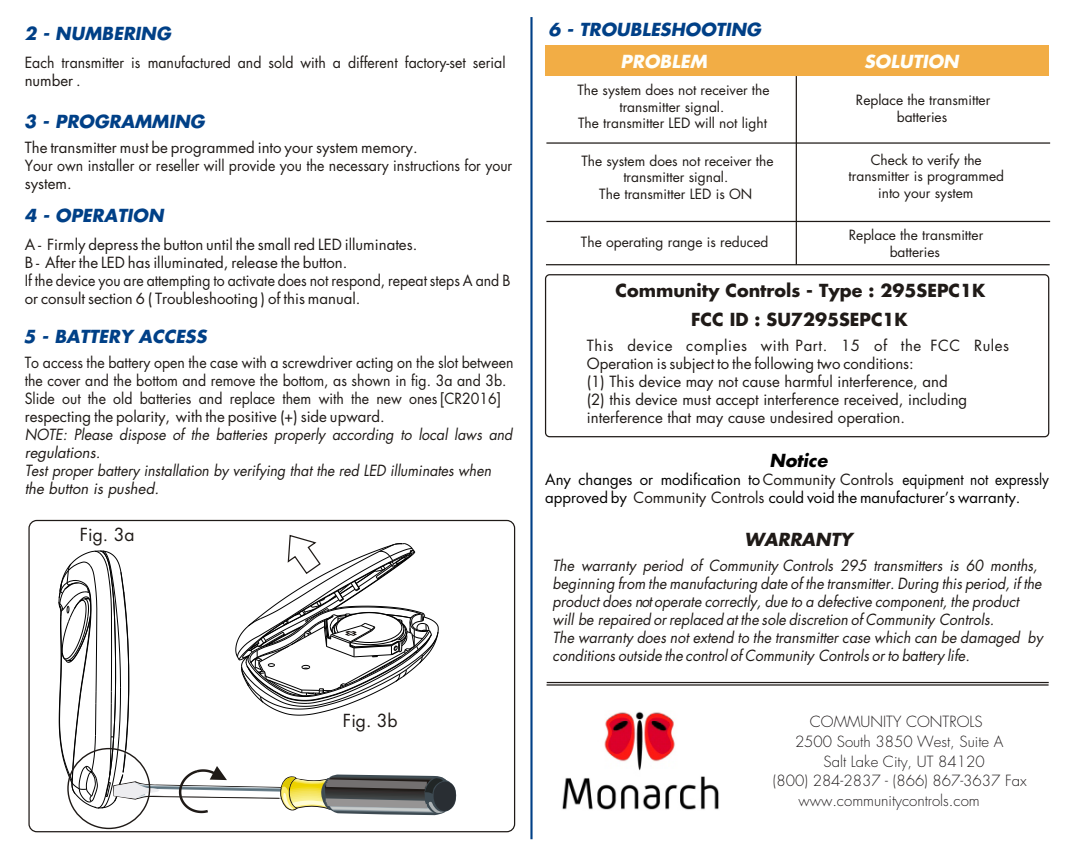
<style>
.page{position:relative;width:1065px;height:853px;background:#fff}
.page>*{position:absolute;margin:0;border:0;box-sizing:border-box;transform-origin:0 0}
.t1{font:italic 700 17.5px/31.2px "Futura";color:#004087}
.t2{font:700 17.5px/28.8px "Futura";color:#1f1a17;text-align:center}
.t3{font:17.5px "Futura";color:#1f1a17}
.t4{font:italic 700 17.5px "Futura";color:#fffffa}
.t5{font:italic 700 17.5px "Futura";color:#1f1a17}
.t6{font:italic 700 17.5px "Futura";color:#000}
.t7{font:15px/18px "Futura";color:#1f1a17}
.t8{font:15px/18px "Futura";color:#1f1a17;scale:.94 1}
.t9{font:italic 15px/18px "Futura";color:#1f1a17;scale:.95 1}
.t10{font:300 15px "Futura";color:#231f20}
.t11{font:15px/18px "Futura";color:#000;scale:.91 1}
.t12{font:15px "Futura";color:#000}
.t13{font:15px "Futura";letter-spacing:.04em;color:#1f1a17}
.t14{font:13.75px/16.5px "Futura";color:#1f1a17;text-align:center}
.s1{color:#fffffa}
.s2{font-style:italic}
.s3{color:#1f1a17}
</style>
<div class="page">
<div style="left:546px;top:45px;width:503px;height:30px;background:#f2ad45"></div>
<hr style="left:530px;top:17px;width:3px;height:822px;background:#004087">
<hr style="left:546px;top:142px;width:504px;height:2px;background:#1f1a17">
<hr style="left:546px;top:221px;width:504px;height:1px;background:#1f1a17">
<hr style="left:796px;top:76px;width:1px;height:188px;background:#1f1a17">
<hr style="left:546px;top:264px;width:504px;height:1px;background:#1f1a17">
<hr style="left:547px;top:682px;width:502px;height:1px;background:#1f1a17">
<hr style="left:547px;top:684px;width:502px;height:1px;background:#1f1a17">
<svg style="left:58px;top:534px;width:400px;height:299px"></svg>
<div style="left:545px;top:274px;width:504px;height:163px;border:1px solid #1f1a17;border-radius:4px"></div>
<img style="left:562px;top:711px;width:157px;height:99px">
<p class="t1" style="left:24px;top:17px;width:148px">2 - NUMBERING</p>
<p class="t1" style="left:621px;top:14px;width:142px;text-indent:-72px">6 - TROUBLESHOOTING<br><span class="s1">PROBLEM</span></p>
<p class="t8" style="left:25px;top:53px;width:513px">Each transmitter is manufactured and sold with a different factory-set serial number .</p>
<p class="t14" style="left:577px;top:82px;width:194px">The system does not receiver the transmitter signal.<br>The transmitter LED will not light</p>
<p class="t1" style="left:24px;top:106px;width:182px">3 - PROGRAMMING</p>
<p class="t7" style="left:25px;top:138px;width:489px">The transmitter must be programmed into your system memory.<br>Your own installer or reseller will provide you the necessary instructions for your system.</p>
<p class="t14" style="left:581px;top:152px;width:194px">The system does not receiver the transmitter signal.<br>The transmitter LED is ON</p>
<p class="t4" style="left:864px;top:49px;width:96px">SOLUTION</p>
<p class="t14" style="left:856px;top:92px;width:136px">Replace the transmitter batteries</p>
<p class="t14" style="left:849px;top:151px;width:157px">Check to verify the transmitter is programmed into your system</p>
<p class="t1" style="left:24px;top:199px;width:141px">4 - OPERATION</p>
<p class="t7" style="left:25px;top:235px;width:487px">A - Firmly depress the button until the small red LED illuminates.<br>B - After the LED has illuminated, release the button.<br>If the device you are attempting to activate does not respond, repeat steps A and B or consult section 6 ( Troubleshooting ) of this manual.</p>
<p class="t1" style="left:23px;top:320px;width:185px">5 - BATTERY ACCESS</p>
<p class="t8" style="left:25px;top:354px;width:521px">To access the battery open the case with a screwdriver acting on the slot between the cover and the bottom and remove the bottom, as shown in fig. 3a and 3b.<br>Slide out the old batteries and replace them with the new ones [CR2016] respecting the polarity, with the positive (+) side upward.<br><span class="s2">NOTE: Please dispose of the batteries properly according to local laws and regulations.<br>Test proper battery installation by verifying that the red LED illuminates when the button is pushed.</span></p>
<p class="t3" style="left:80px;top:523px;width:56px">Fig. 3a</p>
<p class="t14" style="left:581px;top:233px;width:189px">The operating range is reduced</p>
<p class="t14" style="left:849px;top:227px;width:136px">Replace the transmitter batteries</p>
<p class="t2" style="left:616px;top:275px;width:371px">Community Controls - Type : 295SEPC1K<br>FCC ID : SU7295SEPC1K</p>
<p class="t13" style="left:587px;top:334px;width:336px">This device complies with Part. 15 of the</p>
<p class="t13" style="left:930px;top:334px;width:80px">FCC Rules</p>
<p class="t7" style="left:587px;top:354px;width:382px">Operation is subject to the following two conditions:<br>(1) This device may not cause harmful interference, and (2) this device must accept interference received, including interference that may cause undesired operation.</p>
<p class="t6" style="left:770px;top:448px;width:59px">Notice</p>
<p class="t12" style="left:545px;top:469px;width:350px">Any changes or modification to <span class="s3">Community Controls</span></p>
<p class="t11" style="left:545px;top:470px;width:555px;text-indent:357px">equipment not expressly approved by <span class="s3">Community Controls</span> could void the manufacturer’s warranty.</p>
<p class="t5" style="left:745px;top:527px;width:109px">WARRANTY</p>
<p class="t9" style="left:553px;top:556px;width:518px">The warranty period of Community Controls 295 transmitters is 60 months, beginning from the manufacturing date of the transmitter. During this period, if the product does not operate correctly, due to a defective component, the product will be repaired or replaced at the sole discretion of Community Controls.<br>The warranty does not extend to the transmitter case which can be damaged by conditions outside the control of Community Controls or to battery life.</p>
<p class="t3" style="left:343px;top:708px;width:56px">Fig. 3b</p>
<p class="t10" style="left:810px;top:711px;width:174px">COMMUNITY CONTROLS</p>
<p class="t10" style="left:795px;top:731px;width:210px">2500 South 3850 West, Suite A</p>
<p class="t10" style="left:824px;top:751px;width:163px">Salt Lake City, UT 84120</p>
<p class="t10" style="left:773px;top:771px;width:255px">(800) 284-2837 - (866) 867-3637 Fax</p>
<p class="t10" style="left:798px;top:791px;width:183px">www.communitycontrols.com</p>
</div>
